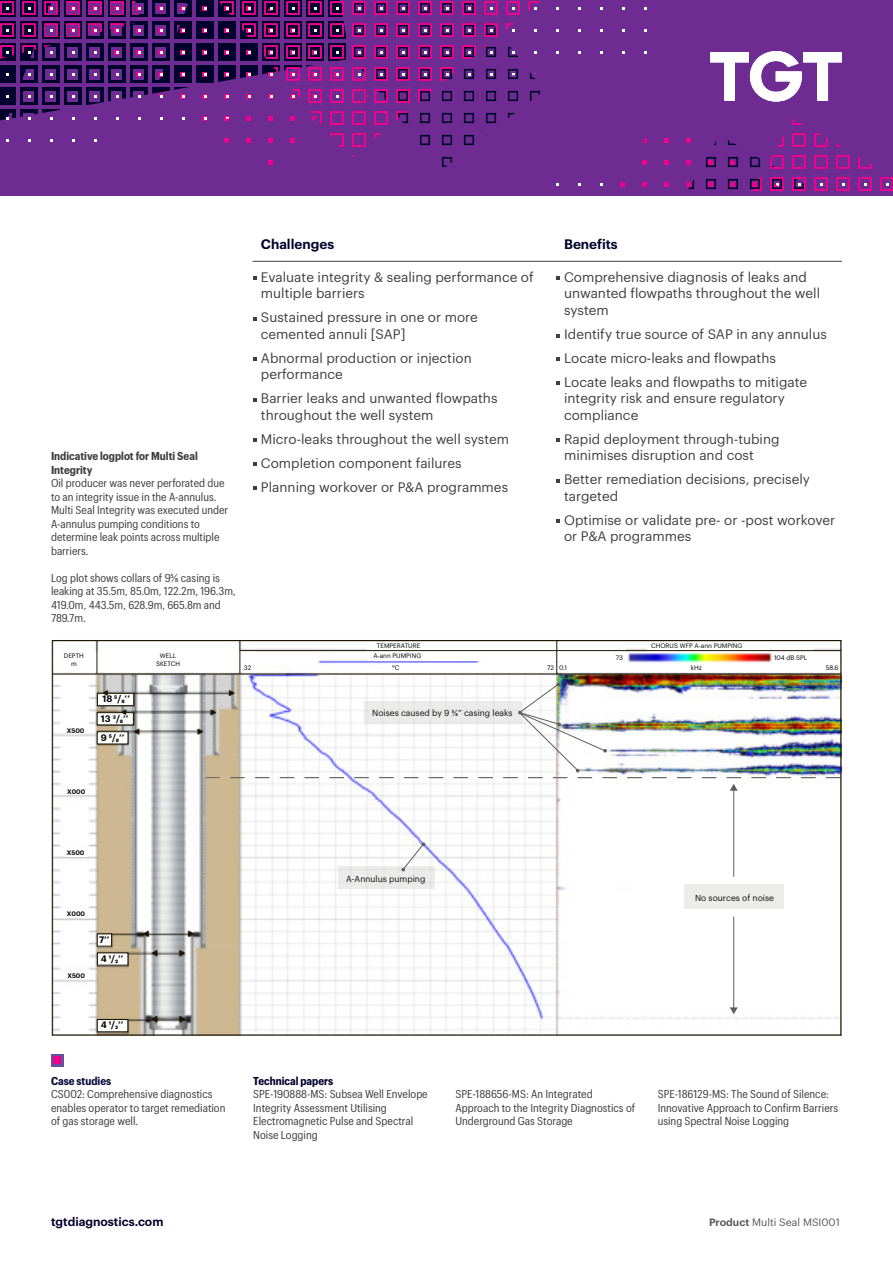
<style>
.page{position:relative;width:893px;height:1263px;background:#fff}
.page>*{position:absolute;margin:0;border:0;box-sizing:border-box;transform-origin:0 0}
.t1{font:13.5px/16.5px "Graphik LC";color:#3e3e3f}
.t2{font:600 13.5px "Graphik LC";color:#00002c}
.t3{font:600 12px "Graphik LC";color:#00002c}
.t4{font:11.25px/13.5px "Graphik Compact";color:#3e3e3f}
.t5{font:700 11.25px/13.5px "Graphik Compact";color:#3e3e3f}
.t6{font:700 11.25px "Graphik Compact";color:#00002c}
.t7{font:700 11.25px "Graphik Compact";color:#090b3d}
.t8{font:10.5px "Graphik LC";color:#57585a}
.t9{font:600 9.3px/19.2px "Graphik LC";color:#000}
.t10{font:8.55px "Graphik LC";color:#0e0e0e}
.t11{font:6.45px/7.6px "Graphik LC";color:#000;text-align:center}
.t12{font:600 6.45px "Graphik LC";color:#000}
.s1{font-weight:600}
</style>
<div class="page">
<div style="left:0;top:0;width:893px;height:196px;background:#6e2b91"></div>
<svg style="left:620px;top:119px;width:273px;height:72px"></svg>
<svg style="left:556px;top:7px;width:110px;height:119px"></svg>
<svg style="left:374px;top:1px;width:167px;height:166px"></svg>
<svg style="left:0;top:0;width:366px;height:158px"></svg>
<svg style="left:710px;top:51px;width:132px;height:51px"></svg>
<hr style="left:253px;top:261px;width:589px;height:1px;background:#3e3e3f">
<svg style="left:253px;top:276px;width:3px;height:4px"></svg>
<svg style="left:253px;top:317px;width:3px;height:4px"></svg>
<svg style="left:556px;top:276px;width:3px;height:4px"></svg>
<div style="left:51px;top:1054px;width:13px;height:12px;background:#6850a1"></div>
<div style="left:54px;top:1056px;width:7px;height:8px;background:#ed028c"></div>
<img style="left:54px;top:642px;width:785px;height:391px">
<div style="left:97px;top:1019px;width:31px;height:13px;background:#fff"></div>
<div style="left:97px;top:1019px;width:31px;height:13px;border:1px solid #201600"></div>
<div style="left:97px;top:953px;width:31px;height:12px;background:#fff"></div>
<div style="left:97px;top:952px;width:31px;height:14px;border:1px solid #201600"></div>
<div style="left:97px;top:934px;width:15px;height:12px;background:#fff"></div>
<div style="left:97px;top:933px;width:15px;height:14px;border:1px solid #201600"></div>
<div style="left:97px;top:732px;width:31px;height:12px;background:#fff"></div>
<div style="left:97px;top:731px;width:32px;height:13px;border:1px solid #201600"></div>
<div style="left:97px;top:693px;width:37px;height:13px;background:#fff"></div>
<div style="left:97px;top:693px;width:37px;height:13px;border:1px solid #201600"></div>
<div style="left:97px;top:713px;width:36px;height:12px;background:#fff"></div>
<div style="left:97px;top:712px;width:37px;height:13px;border:1px solid #201600"></div>
<div style="left:66px;top:972px;width:23px;height:7px;background:#fff"></div>
<div style="left:64px;top:909px;width:22px;height:8px;background:#fff"></div>
<div style="left:66px;top:849px;width:21px;height:8px;background:#fff"></div>
<div style="left:64px;top:787px;width:22px;height:8px;background:#fff"></div>
<div style="left:68px;top:726px;width:17px;height:8px;background:#fff"></div>
<div style="left:388px;top:663px;width:452px;height:8px;background:#fff"></div>
<div style="left:772px;top:648px;width:40px;height:15px;background:#fff"></div>
<div style="left:647px;top:642px;width:123px;height:9px;background:#fff"></div>
<div style="left:367px;top:642px;width:259px;height:19px;background:#fff"></div>
<div style="left:59px;top:651px;width:197px;height:21px;background:#fff"></div>
<hr style="left:97px;top:641px;width:1px;height:33px;background:#201600">
<hr style="left:240px;top:641px;width:1px;height:33px;background:#201600">
<hr style="left:556px;top:641px;width:1px;height:33px;background:#201600">
<hr style="left:240px;top:650px;width:601px;height:1px;background:#201600">
<hr style="left:52px;top:674px;width:789px;height:1px;background:#201600">
<svg style="left:102px;top:690px;width:6px;height:6px"></svg>
<svg style="left:121px;top:710px;width:5px;height:5px"></svg>
<svg style="left:134px;top:729px;width:5px;height:6px"></svg>
<svg style="left:198px;top:729px;width:5px;height:5px"></svg>
<svg style="left:211px;top:710px;width:5px;height:5px"></svg>
<svg style="left:229px;top:690px;width:6px;height:6px"></svg>
<svg style="left:188px;top:930px;width:6px;height:7px"></svg>
<svg style="left:143px;top:930px;width:6px;height:7px"></svg>
<svg style="left:179px;top:950px;width:6px;height:6px"></svg>
<svg style="left:151px;top:950px;width:6px;height:6px"></svg>
<svg style="left:179px;top:1016px;width:6px;height:6px"></svg>
<svg style="left:151px;top:1016px;width:6px;height:6px"></svg>
<div style="left:338px;top:866px;width:97px;height:23px;background:#ebebea"></div>
<svg style="left:401px;top:842px;width:25px;height:30px"></svg>
<div style="left:365px;top:700px;width:158px;height:23px;background:#ebebeb"></div>
<div style="left:684px;top:884px;width:99px;height:25px;background:#ececeb"></div>
<svg style="left:205px;top:777px;width:15px;height:1px"></svg>
<svg style="left:230px;top:777px;width:15px;height:1px"></svg>
<svg style="left:255px;top:777px;width:14px;height:1px"></svg>
<svg style="left:280px;top:777px;width:14px;height:1px"></svg>
<svg style="left:305px;top:777px;width:14px;height:1px"></svg>
<svg style="left:329px;top:777px;width:15px;height:1px"></svg>
<svg style="left:354px;top:777px;width:15px;height:1px"></svg>
<svg style="left:379px;top:777px;width:14px;height:1px"></svg>
<svg style="left:404px;top:777px;width:14px;height:1px"></svg>
<svg style="left:429px;top:777px;width:14px;height:1px"></svg>
<svg style="left:454px;top:777px;width:14px;height:1px"></svg>
<svg style="left:478px;top:777px;width:15px;height:1px"></svg>
<img style="left:503px;top:682px;width:114px;height:96px">
<svg style="left:627px;top:777px;width:15px;height:1px"></svg>
<svg style="left:652px;top:777px;width:15px;height:1px"></svg>
<svg style="left:677px;top:777px;width:14px;height:1px"></svg>
<svg style="left:702px;top:777px;width:14px;height:1px"></svg>
<svg style="left:727px;top:777px;width:14px;height:1px"></svg>
<svg style="left:751px;top:777px;width:15px;height:1px"></svg>
<svg style="left:776px;top:777px;width:15px;height:1px"></svg>
<svg style="left:801px;top:777px;width:14px;height:1px"></svg>
<svg style="left:826px;top:777px;width:13px;height:1px"></svg>
<hr style="left:733px;top:789px;width:1px;height:88px;background:#5c5d5d">
<svg style="left:730px;top:784px;width:8px;height:7px"></svg>
<hr style="left:733px;top:916px;width:1px;height:92px;background:#5c5d5d">
<svg style="left:730px;top:1007px;width:8px;height:7px"></svg>
<p class="t5" style="left:51px;top:450px;width:148px">Indicative logplot for Multi Seal<br>Integrity</p>
<p class="t4" style="left:51px;top:477px;width:179px">Oil producer was never perforated due to an integrity issue in the A-annulus.<br>Multi Seal Integrity was executed under A-annulus pumping conditions to determine leak points across multiple barriers.</p>
<p class="t4" style="left:51px;top:572px;width:186px">Log plot shows collars of 9⅝ casing is leaking at 35.5m, 85.0m, 122.2m, 196.3m,<br>419.0m, 443.5m, 628.9m, 665.8m and<br>789.7m.</p>
<p class="t11" style="left:64px;top:653px;width:22px">DEPTH m</p>
<p class="t11" style="left:156px;top:653px;width:26px">WELL<br>SKETCH</p>
<p class="t2" style="left:261px;top:238px;width:75px">Challenges</p>
<p class="t1" style="left:261px;top:270px;width:274px">Evaluate integrity &amp; sealing performance of multiple barriers</p>
<p class="t1" style="left:261px;top:310px;width:218px">Sustained pressure in one or more cemented annuli [SAP]</p>
<p class="t1" style="left:261px;top:351px;width:212px">Abnormal production or injection performance</p>
<p class="t1" style="left:261px;top:391px;width:238px">Barrier leaks and unwanted flowpaths throughout the well system</p>
<p class="t1" style="left:261px;top:428px;width:250px;line-height:24px">Micro-leaks throughout the well system<br>Completion component failures<br>Planning workover or P&amp;A programmes</p>
<p class="t2" style="left:564px;top:238px;width:55px">Benefits</p>
<p class="t1" style="left:564px;top:270px;width:258px">Comprehensive diagnosis of leaks and unwanted flowpaths throughout the well system</p>
<p class="t1" style="left:564px;top:323px;width:264px;line-height:24px">Identify true source of SAP in any annulus<br>Locate micro-leaks and flowpaths<br>Locate leaks and flowpaths to mitigate</p>
<p class="t1" style="left:564px;top:391px;width:222px">integrity risk and ensure regulatory compliance</p>
<p class="t1" style="left:564px;top:432px;width:217px">Rapid deployment through-tubing minimises disruption and cost</p>
<p class="t1" style="left:564px;top:472px;width:247px">Better remediation decisions, precisely targeted</p>
<p class="t1" style="left:564px;top:513px;width:273px">Optimise or validate pre- or -post workover or P&amp;A programmes</p>
<p class="t11" style="left:377px;top:642px;width:45px">TEMPERATURE</p>
<p class="t11" style="left:651px;top:642px;width:93px">CHORUS WFP A-ann PUMPING</p>
<p class="t11" style="left:374px;top:652px;width:49px">A-ann PUMPING</p>
<p class="t11" style="left:616px;top:655px;width:9px">73</p>
<p class="t11" style="left:774px;top:655px;width:35px">104 dB SPL</p>
<p class="t11" style="left:244px;top:664px;width:9px">32</p>
<p class="t11" style="left:392px;top:664px;width:9px">°C</p>
<p class="t11" style="left:547px;top:664px;width:21px">72 0.1</p>
<p class="t11" style="left:691px;top:664px;width:13px">kHz</p>
<p class="t11" style="left:826px;top:664px;width:14px">58.6</p>
<p class="t12" style="left:67px;top:728px;width:19px">X500</p>
<p class="t9" style="left:101px;top:690px;width:31px">18 5/8’’<br>13 3/8’’<br>9 5/8’’</p>
<p class="t10" style="left:372px;top:709px;width:142px">Noises caused by 9 ⅝” casing leaks</p>
<p class="t12" style="left:67px;top:789px;width:20px">X000</p>
<p class="t12" style="left:67px;top:850px;width:19px">X500</p>
<p class="t12" style="left:67px;top:911px;width:20px">X000</p>
<p class="t12" style="left:67px;top:973px;width:19px">X500</p>
<p class="t9" style="left:99px;top:930px;width:26px;line-height:18.8px">7’’<br>4 1/2’’</p>
<p class="t9" style="left:101px;top:1016px;width:24px">4 1/2’’</p>
<p class="t7" style="left:51px;top:1076px;width:62px">Case studies</p>
<p class="t4" style="left:51px;top:1088px;width:176px">CS002: Comprehensive diagnostics enables operator to target remediation of gas storage well.</p>
<p class="t10" style="left:346px;top:875px;width:81px">A-Annulus pumping</p>
<p class="t10" style="left:695px;top:894px;width:80px">No sources of noise</p>
<p class="t6" style="left:253px;top:1076px;width:82px">Technical papers</p>
<p class="t4" style="left:253px;top:1088px;width:176px">SPE-190888-MS: Subsea Well Envelope<br>Integrity Assessment Utilising<br>Electromagnetic Pulse and Spectral<br>Noise Logging</p>
<p class="t4" style="left:455px;top:1088px;width:181px">SPE-188656-MS: An Integrated<br>Approach to the Integrity Diagnostics of<br>Underground Gas Storage</p>
<p class="t4" style="left:658px;top:1088px;width:182px">SPE-186129-MS: The Sound of Silence:<br>Innovative Approach to Confirm Barriers using Spectral Noise Logging</p>
<p class="t3" style="left:51px;top:1217px;width:114px">tgtdiagnostics.com</p>
<p class="t8" style="left:709px;top:1218px;width:132px"><span class="s1">Product</span> Multi Seal MSI001</p>
</div>
